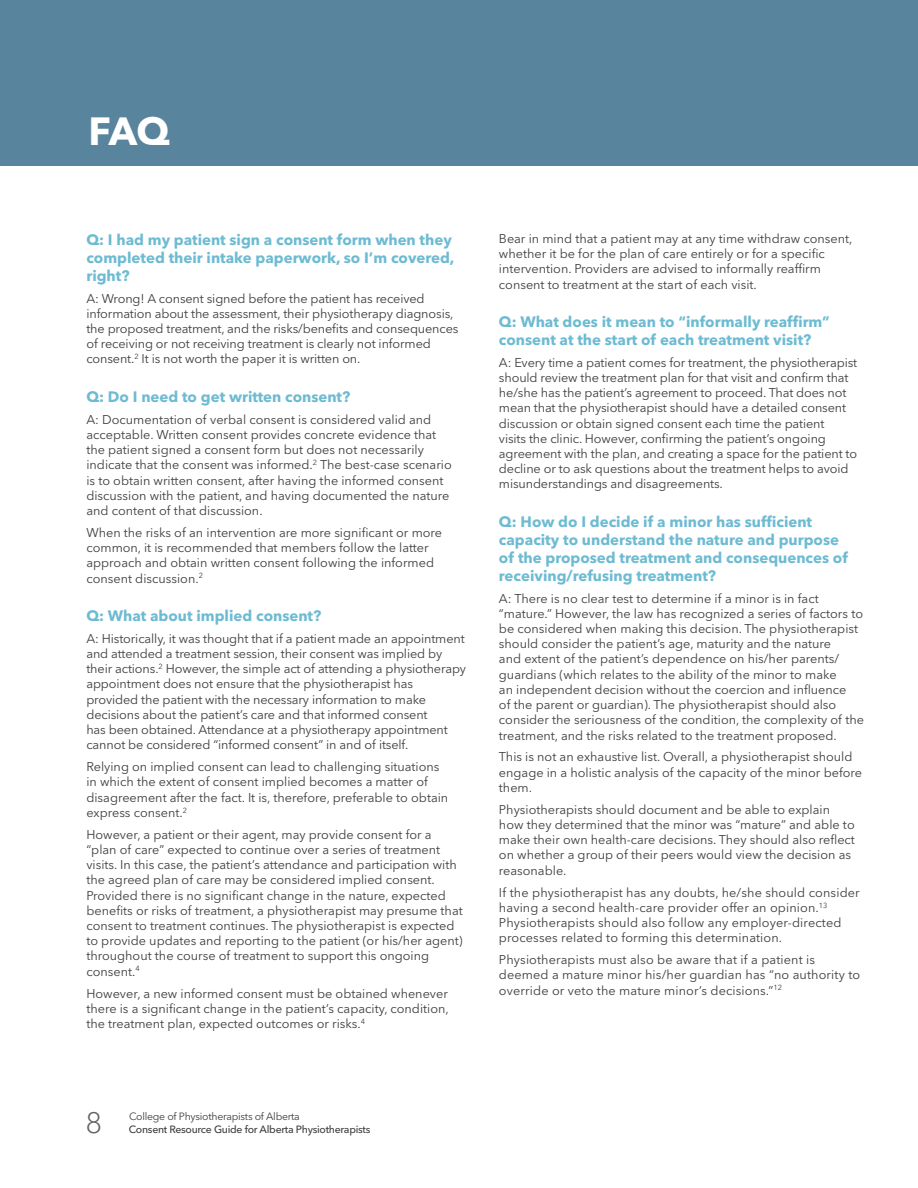
<style>
.page{position:relative;width:918px;height:1188px;background:#fff}
.page>*{position:absolute;margin:0;border:0;box-sizing:border-box;transform-origin:0 0}
.t1{font:700 39px "Avenir Next LT Pro";color:#fff}
.t2{font:300 29.25px "Avenir Next LT Pro";color:#636366}
.t3{font:700 15px/18px "Avenir Next LT Pro";color:#6dbbd2}
.t4{font:12.6px/15.1px "Avenir Next LT Pro";color:#3e3e3f}
.t5{font:500 10.5px "Avenir Next LT Pro";letter-spacing:-.025em;color:#3e3e3f}
.t6{font:10.5px "Avenir Next LT Pro";letter-spacing:-.025em;color:#3e3e3f}
</style>
<div class="page">
<div style="left:0;top:0;width:918px;height:165px;background:#59849e"></div>
<p class="t1" style="left:88px;top:108px;width:83px">FAQ</p>
<p class="t3" style="left:86px;top:230px;width:370px">Q: I had my patient sign a consent form when they completed their intake paperwork, so I’m covered, right?</p>
<p class="t4" style="left:86px;top:291px;width:374px">A: Wrong! A consent signed before the patient has received information about the assessment, their physiotherapy diagnosis, the proposed treatment, and the risks/benefits and consequences of receiving or not receiving treatment is clearly not informed consent.<sup>2</sup> It is not worth the paper it is written on.</p>
<p class="t3" style="left:86px;top:387px;width:265px">Q: Do I need to get written consent?</p>
<p class="t4" style="left:86px;top:412px;width:367px">A: Documentation of verbal consent is considered valid and acceptable. Written consent provides concrete evidence that the patient signed a consent form but does not necessarily indicate that the consent was informed.<sup>2</sup> The best-case scenario is to obtain written consent, after having the informed consent discussion with the patient, and having documented the nature and content of that discussion.</p>
<p class="t4" style="left:86px;top:525px;width:357px">When the risks of an intervention are more significant or more common, it is recommended that members follow the latter approach and obtain written consent following the informed consent discussion.<sup>2</sup></p>
<p class="t3" style="left:86px;top:606px;width:236px">Q: What about implied consent?</p>
<p class="t4" style="left:86px;top:631px;width:381px">A: Historically, it was thought that if a patient made an appointment and attended a treatment session, their consent was implied by their actions.<sup>2</sup> However, the simple act of attending a physiotherapy appointment does not ensure that the physiotherapist has provided the patient with the necessary information to make decisions about the patient’s care and that informed consent<br>has been obtained. Attendance at a physiotherapy appointment cannot be considered “informed consent” in and of itself.</p>
<p class="t4" style="left:86px;top:759px;width:363px">Relying on implied consent can lead to challenging situations in which the extent of consent implied becomes a matter of disagreement after the fact. It is, therefore, preferable to obtain express consent.<sup>2</sup></p>
<p class="t4" style="left:86px;top:827px;width:378px">However, a patient or their agent, may provide consent for a “plan of care” expected to continue over a series of treatment visits. In this case, the patient’s attendance and participation with the agreed plan of care may be considered implied consent.<br>Provided there is no significant change in the nature, expected benefits or risks of treatment, a physiotherapist may presume that consent to treatment continues. The physiotherapist is expected to provide updates and reporting to the patient (or his/her agent) throughout the course of treatment to support this ongoing consent.<sup>4</sup></p>
<p class="t4" style="left:86px;top:986px;width:364px;text-align:justify">However, a new informed consent must be obtained whenever there is a significant change in the patient’s capacity, condition, the treatment plan, expected outcomes or risks.<sup>4</sup></p>
<h2 class="t2" style="left:86px;top:1105px;width:18px">8</h2>
<p class="t6" style="left:129px;top:1110px;width:172px">College of Physiotherapists of Alberta</p>
<p class="t5" style="left:129px;top:1123px;width:243px">Consent Resource Guide for Alberta Physiotherapists</p>
<p class="t4" style="left:499px;top:231px;width:355px">Bear in mind that a patient may at any time withdraw consent, whether it be for the plan of care entirely or for a specific intervention. Providers are advised to informally reaffirm consent to treatment at the start of each visit.</p>
<p class="t3" style="left:499px;top:312px;width:332px">Q: What does it mean to “informally reaffirm” consent at the start of each treatment visit?</p>
<p class="t4" style="left:499px;top:355px;width:360px">A: Every time a patient comes for treatment, the physiotherapist should review the treatment plan for that visit and confirm that he/she has the patient’s agreement to proceed. That does not mean that the physiotherapist should have a detailed consent discussion or obtain signed consent each time the patient<br>visits the clinic. However, confirming the patient’s ongoing agreement with the plan, and creating a space for the patient to decline or to ask questions about the treatment helps to avoid misunderstandings and disagreements.</p>
<p class="t3" style="left:499px;top:512px;width:350px">Q: How do I decide if a minor has sufficient capacity to understand the nature and purpose of the proposed treatment and consequences of receiving/refusing treatment?</p>
<p class="t4" style="left:499px;top:591px;width:367px">A: There is no clear test to determine if a minor is in fact “mature.” However, the law has recognized a series of factors to be considered when making this decision. The physiotherapist should consider the patient’s age, maturity and the nature<br>and extent of the patient’s dependence on his/her parents/ guardians (which relates to the ability of the minor to make<br>an independent decision without the coercion and influence<br>of the parent or guardian). The physiotherapist should also consider the seriousness of the condition, the complexity of the treatment, and the risks related to the treatment proposed.</p>
<p class="t4" style="left:499px;top:750px;width:365px">This is not an exhaustive list. Overall, a physiotherapist should engage in a holistic analysis of the capacity of the minor before them.</p>
<p class="t4" style="left:499px;top:802px;width:358px">Physiotherapists should document and be able to explain how they determined that the minor was “mature” and able to make their own health-care decisions. They should also reflect on whether a group of their peers would view the decision as reasonable.</p>
<p class="t4" style="left:499px;top:885px;width:362px">If the physiotherapist has any doubts, he/she should consider having a second health-care provider offer an opinion.<sup>13<br></sup>Physiotherapists should also follow any employer-directed processes related to forming this determination.</p>
<p class="t4" style="left:499px;top:952px;width:363px">Physiotherapists must also be aware that if a patient is deemed a mature minor his/her guardian has “no authority to override or veto the mature minor’s decisions.”<sup>12</sup></p>
</div>
